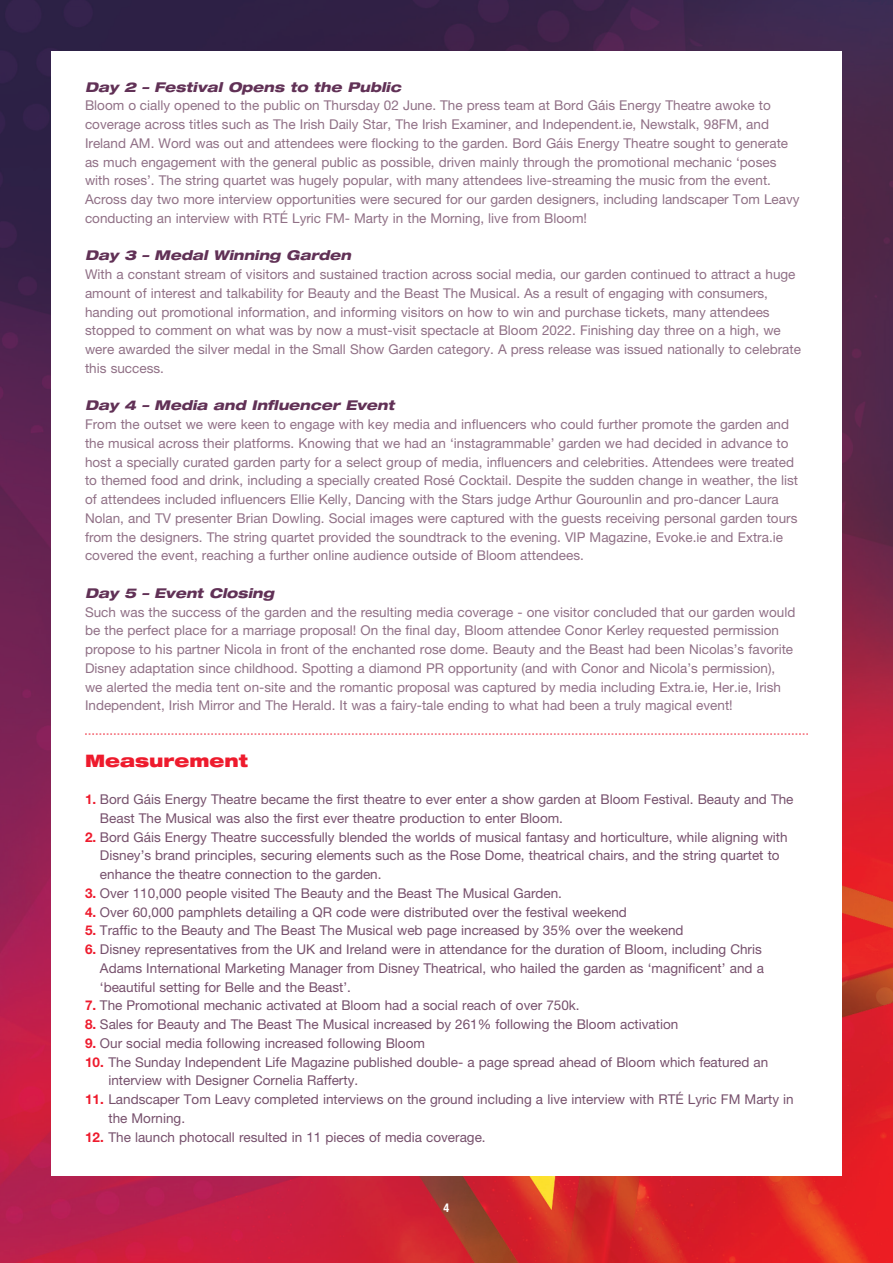
<style>
.page{position:relative;width:893px;height:1263px;background:#fff}
.page>*{position:absolute;margin:0;border:0;box-sizing:border-box;transform-origin:0 0}
.t1{font:900 expanded 17.25px "Helvetica Neue LT";color:#ee1b2d}
.t2{font:13.5px/18.8px "Helvetica Neue LT";color:#907086}
.t3{font:13.5px/18.8px "Helvetica Neue LT";color:#76506c}
.t4{font:italic 800 expanded 13.5px "Helvetica Neue LT";color:#613156}
.t5{font:700 condensed 12px "Helvetica Neue LT";color:#fff}
.s1{font-weight:700;color:#ee1b2d}
</style>
<div class="page">
<img style="left:0;top:0;width:893px;height:1263px">
<div style="left:51px;top:51px;width:791px;height:1125px;background:#fff"></div>
<svg style="left:85px;top:734px;width:723px;height:1px"></svg>
<p class="t4" style="left:85px;top:78px;width:317px">Day 2 – Festival Opens to the Public</p>
<p class="t2" style="left:85px;top:96px;width:716px">Bloom officially opened to the public on Thursday 02 June. The press team at Bord Gáis Energy Theatre awoke to coverage across titles such as The Irish Daily Star, The Irish Examiner, and Independent.ie, Newstalk, 98FM, and Ireland AM. Word was out and attendees were flocking to the garden. Bord Gáis Energy Theatre sought to generate as much engagement with the general public as possible, driven mainly through the promotional mechanic ‘poses with roses’. The string quartet was hugely popular, with many attendees live-streaming the music from the event.<br>Across day two more interview opportunities were secured for our garden designers, including landscaper Tom Leavy conducting an interview with RTÉ Lyric FM- Marty in the Morning, live from Bloom!</p>
<p class="t4" style="left:85px;top:247px;width:267px">Day 3 – Medal Winning Garden</p>
<p class="t2" style="left:85px;top:265px;width:717px">With a constant stream of visitors and sustained traction across social media, our garden continued to attract a huge amount of interest and talkability for Beauty and the Beast The Musical. As a result of engaging with consumers, handing out promotional information, and informing visitors on how to win and purchase tickets, many attendees stopped to comment on what was by now a must-visit spectacle at Bloom 2022. Finishing day three on a high, we were awarded the silver medal in the Small Show Garden category. A press release was issued nationally to celebrate this success.</p>
<p class="t4" style="left:85px;top:397px;width:311px">Day 4 – Media and Influencer Event</p>
<p class="t2" style="left:85px;top:415px;width:714px">From the outset we were keen to engage with key media and influencers who could further promote the garden and the musical across their platforms. Knowing that we had an ‘instagrammable’ garden we had decided in advance to host a specially curated garden party for a select group of media, influencers and celebrities. Attendees were treated to themed food and drink, including a specially created Rosé Cocktail. Despite the sudden change in weather, the list of attendees included influencers Ellie Kelly, Dancing with the Stars judge Arthur Gourounlin and pro-dancer Laura Nolan, and TV presenter Brian Dowling. Social images were captured with the guests receiving personal garden tours from the designers. The string quartet provided the soundtrack to the evening. VIP Magazine, Evoke.ie and Extra.ie covered the event, reaching a further online audience outside of Bloom attendees.</p>
<p class="t4" style="left:85px;top:584px;width:190px">Day 5 – Event Closing</p>
<p class="t2" style="left:85px;top:602px;width:712px">Such was the success of the garden and the resulting media coverage - one visitor concluded that our garden would be the perfect place for a marriage proposal! On the final day, Bloom attendee Conor Kerley requested permission propose to his partner Nicola in front of the enchanted rose dome. Beauty and the Beast had been Nicolas’s favorite Disney adaptation since childhood. Spotting a diamond PR opportunity (and with Conor and Nicola’s permission), we alerted the media tent on-site and the romantic proposal was captured by media including Extra.ie, Her.ie, Irish Independent, Irish Mirror and The Herald. It was a fairy-tale ending to what had been a truly magical event!</p>
<p class="t1" style="left:85px;top:749px;width:165px">Measurement</p>
<p class="t3" style="left:100px;top:790px;width:695px;text-indent:-15px"><span class="s1">1.</span> Bord Gáis Energy Theatre became the first theatre to ever enter a show garden at Bloom Festival. Beauty and The<br>Beast The Musical was also the first ever theatre production to enter Bloom.</p>
<p class="t3" style="left:100px;top:827px;width:689px;text-indent:-15px"><span class="s1">2.</span> Bord Gáis Energy Theatre successfully blended the worlds of musical fantasy and horticulture, while aligning with<br>Disney’s brand principles, securing elements such as the Rose Dome, theatrical chairs, and the string quartet to enhance the theatre connection to the garden.</p>
<p class="t3" style="left:85px;top:883px;width:478px"><span class="s1">3.</span> Over 110,000 people visited The Beauty and the Beast The Musical Garden.</p>
<p class="t3" style="left:85px;top:902px;width:543px"><span class="s1">4.</span> Over 60,000 pamphlets detailing a QR code were distributed over the festival weekend</p>
<p class="t3" style="left:85px;top:921px;width:600px"><span class="s1">5.</span> Traffic to the Beauty and The Beast The Musical web page increased by 35% over the weekend</p>
<p class="t3" style="left:100px;top:940px;width:665px;text-indent:-15px"><span class="s1">6.</span> Disney representatives from the UK and Ireland were in attendance for the duration of Bloom, including Chris<br>Adams International Marketing Manager from Disney Theatrical, who hailed the garden as ‘magnificent’ and a ‘beautiful setting for Belle and the Beast’.</p>
<p class="t3" style="left:85px;top:996px;width:496px"><span class="s1">7.</span> The Promotional mechanic activated at Bloom had a social reach of over 750k.</p>
<p class="t3" style="left:85px;top:1015px;width:595px"><span class="s1">8.</span> Sales for Beauty and The Beast The Musical increased by 261% following the Bloom activation</p>
<p class="t3" style="left:85px;top:1033px;width:341px"><span class="s1">9.</span> Our social media following increased following Bloom</p>
<p class="t3" style="left:108px;top:1052px;width:661px;text-indent:-23px"><span class="s1">10.</span> The Sunday Independent Life Magazine published double- a page spread ahead of Bloom which featured an interview with Designer Cornelia Rafferty.</p>
<p class="t3" style="left:108px;top:1090px;width:687px;text-indent:-23px"><span class="s1">11.</span> Landscaper Tom Leavy completed interviews on the ground including a live interview with RTÉ Lyric FM Marty in the Morning.</p>
<p class="t3" style="left:85px;top:1127px;width:402px"><span class="s1">12.</span> The launch photocall resulted in 11 pieces of media coverage.</p>
<p class="t5" style="left:444px;top:1200px;width:7px">4</p>
</div>
